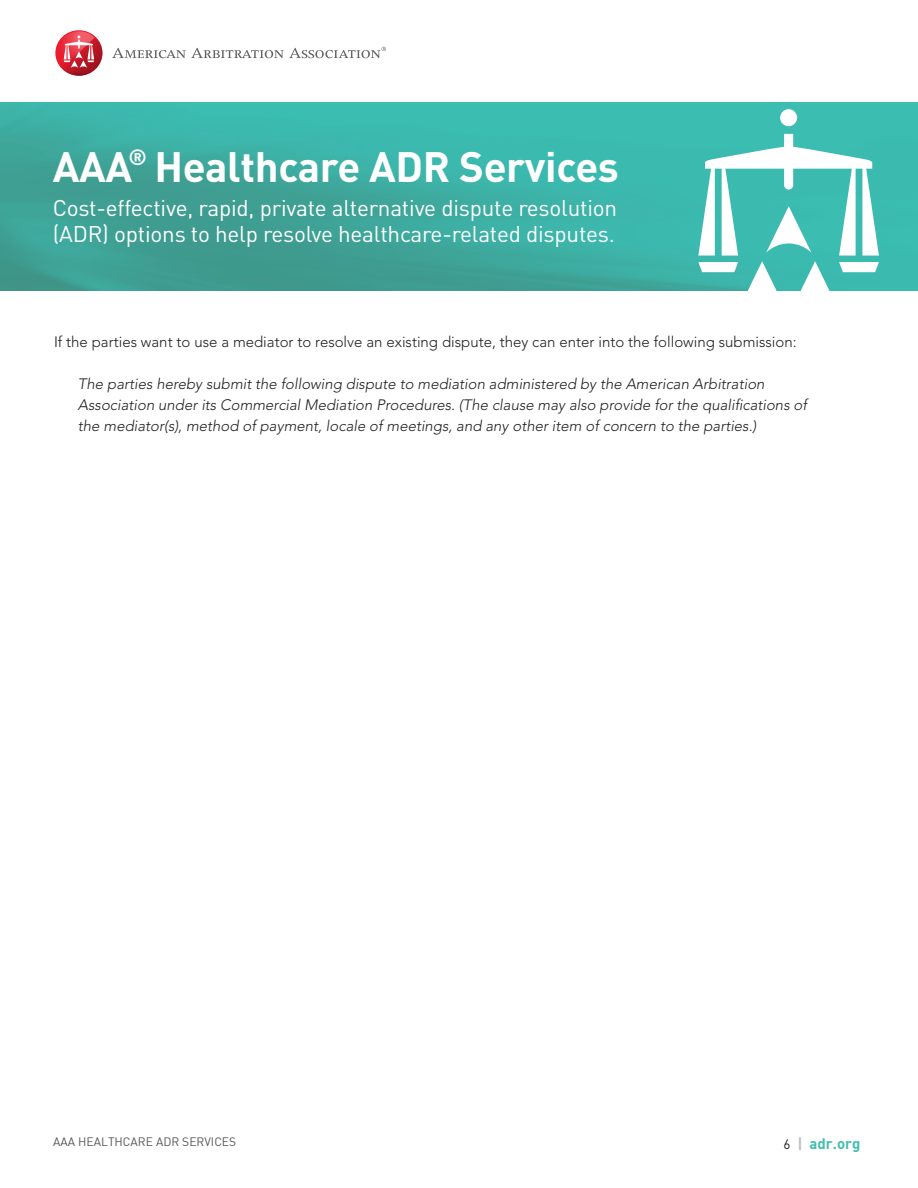
<style>
.page{position:relative;width:918px;height:1188px;background:#fff}
.page>*{position:absolute;margin:0;border:0;box-sizing:border-box;transform-origin:0 0}
.t1{font:700 42px "DIN";letter-spacing:-.01em;color:#fff}
.t2{font:22.5px/25.5px "DIN";letter-spacing:-.01em;color:#fff}
.Indent{font:italic 300 15px/21px "Avenir LT Std";color:#231f20}
.t3{font:300 15px "Avenir LT Std";color:#231f20}
.t4{font:15px "DIN Bold";color:#43bead}
.t5{font:12px "DIN";color:#56565a}
.s1{font-family:"DIN";font-size:13.5px;color:#231f20}
.s2{color:#bcbec0}
</style>
<div class="page">
<img style="left:0;top:103px;width:918px;height:187px">
<svg style="left:112px;top:47px;width:274px;height:11px"></svg>
<svg style="left:55px;top:30px;width:48px;height:46px"></svg>
<svg style="left:698px;top:107px;width:181px;height:184px"></svg>
<h1 class="t1" style="left:53px;top:139px;width:568px">AAA<sup>®</sup> Healthcare ADR Services</h1>
<h2 class="t2" style="left:53px;top:195px;width:566px">Cost-effective, rapid, private alternative dispute resolution (ADR) options to help resolve healthcare-related disputes.</h2>
<p class="t3" style="left:54px;top:333px;width:744px">If the parties want to use a mediator to resolve an existing dispute, they can enter into the following submission:</p>
<p class="Indent" style="left:78px;top:374px;width:730px">The parties hereby submit the following dispute to mediation administered by the American Arbitration<br>Association under its Commercial Mediation Procedures. (The clause may also provide for the qualifications of the mediator(s), method of payment, locale of meetings, and any other item of concern to the parties.)</p>
<p class="t5" style="left:53px;top:1134px;width:184px">AAA HEALTHCARE ADR SERVICES</p>
<p class="t4" style="left:783px;top:1134px;width:79px"><span class="s1">6</span> <span class="s2">|</span> adr.org</p>
</div>
